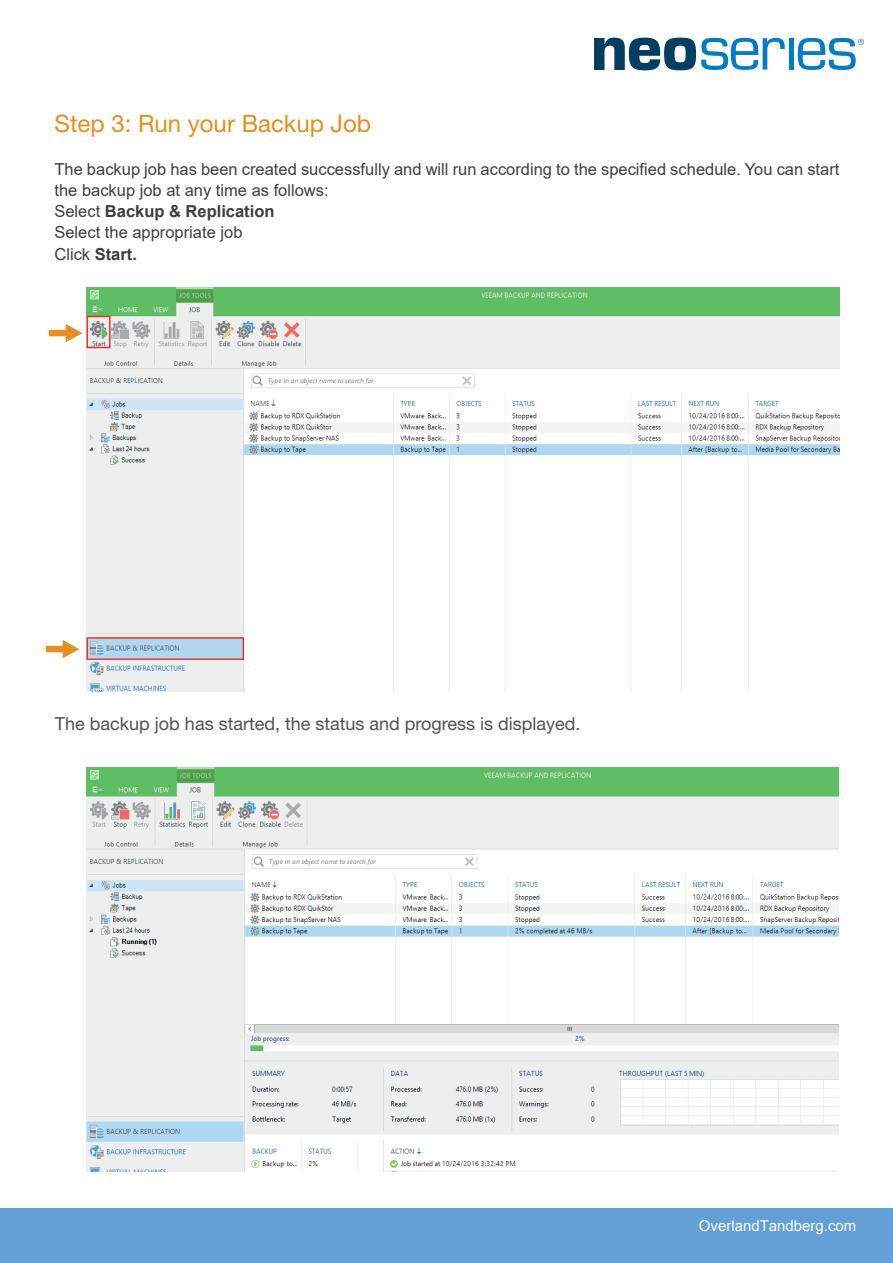
<style>
.page{position:relative;width:893px;height:1263px;background:#fff}
.page>*{position:absolute;margin:0;border:0;box-sizing:border-box;transform-origin:0 0}
.t1{font:24px "Helvetica Neue LT Std";color:#e58e19}
.t2{font:18px "Helvetica Neue LT Std";color:#4f5252}
.t3{font:16.5px/21.1px "Arial";color:#3e3e3f}
.t4{font:15px "Arial";color:#fff}
.s1{font-weight:700}
</style>
<div class="page">
<div style="left:0;top:1209px;width:893px;height:54px;background:#62a0d6"></div>
<div style="left:789px;top:38px;width:5px;height:32px;background:#007dc5"></div>
<svg style="left:594px;top:38px;width:191px;height:32px"></svg>
<svg style="left:798px;top:38px;width:66px;height:32px"></svg>
<img style="left:86px;top:767px;width:753px;height:405px">
<img style="left:45px;top:640px;width:34px;height:19px">
<img style="left:48px;top:324px;width:34px;height:19px">
<img style="left:86px;top:287px;width:753px;height:404px">
<div style="left:86px;top:637px;width:158px;height:23px;border:2px solid #ee2d2d"></div>
<div style="left:86px;top:316px;width:25px;height:32px;border:2px solid #ee2d2d"></div>
<h1 class="t1" style="left:54px;top:109px;width:318px">Step 3: Run your Backup Job</h1>
<p class="t3" style="left:54px;top:158px;width:786px">The backup job has been created successfully and will run according to the specified schedule. You can start the backup job at any time as follows:<br>Select <span class="s1">Backup &amp; Replication<br></span>Select the appropriate job<br>Click <span class="s1">Start.</span></p>
<p class="t2" style="left:55px;top:713px;width:527px">The backup job has started, the status and progress is displayed.</p>
<p class="t4" style="left:699px;top:1216px;width:159px">OverlandTandberg.com</p>
</div>
